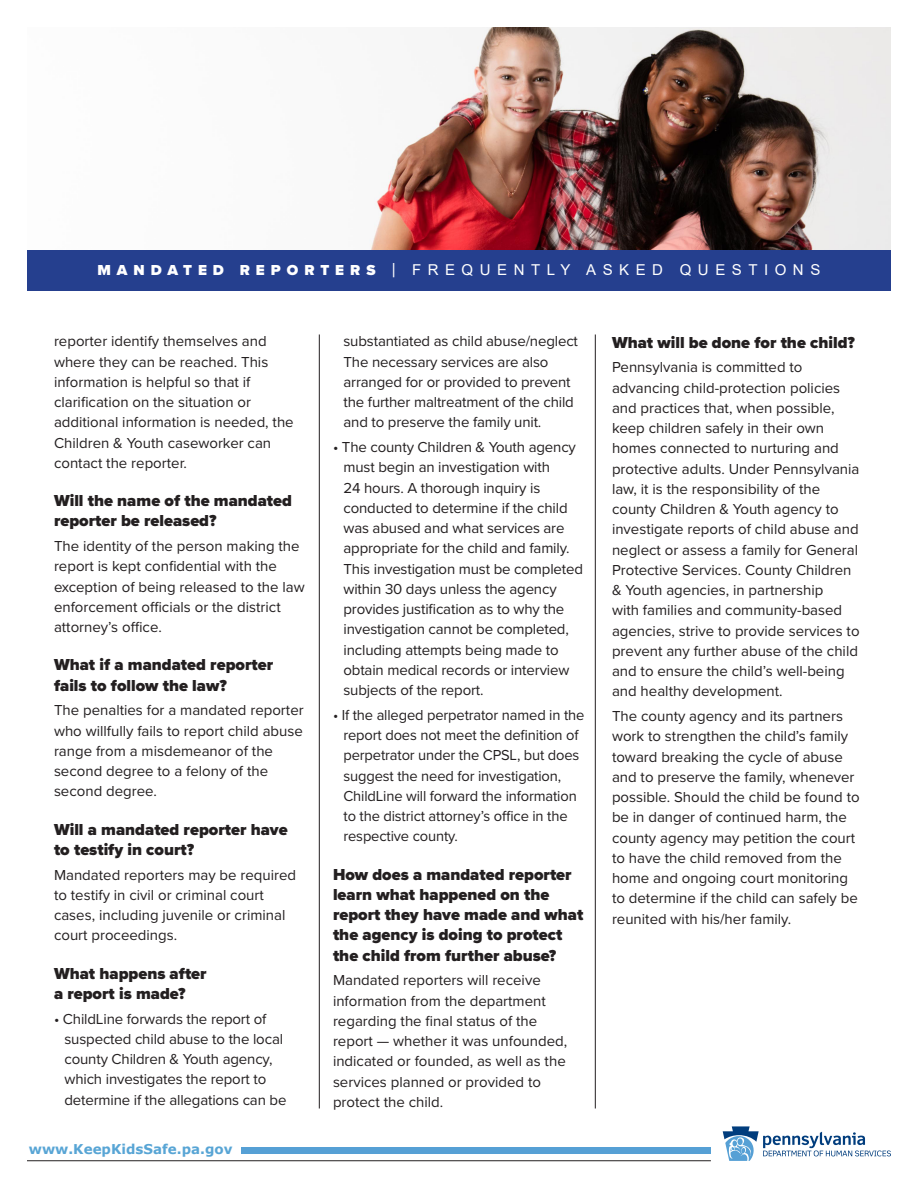
<style>
.page{position:relative;width:918px;height:1188px;background:#fff}
.page>*{position:absolute;margin:0;border:0;box-sizing:border-box;transform-origin:0 0}
.t1{font:900 16.5px/20.2px "Proxima Nova";color:#231f20}
.t2{font:15px/20.2px "Proxima Nova";color:#231f20}
.t3{font:15px "Arial";letter-spacing:.435em;color:#fff}
.t4{font:700 13.5px "Verdana";color:#58a5d5}
.s1{font-family:"Proxima Nova";font-weight:900}
</style>
<div class="page">
<img style="left:369px;top:27px;width:522px;height:223px">
<div style="left:27px;top:250px;width:864px;height:41px;background:#253f8e"></div>
<div style="left:241px;top:1148px;width:470px;height:6px;background:#56a0d5"></div>
<hr style="left:27px;top:1160px;width:684px;height:1px;background:#231f20">
<svg style="left:723px;top:1126px;width:168px;height:35px"></svg>
<div style="left:737px;top:1138px;width:6px;height:7px;background:#56a0d5;border-radius:50%"></div>
<hr style="left:319px;top:334px;width:1px;height:774px;background:#231f20">
<hr style="left:595px;top:334px;width:1px;height:774px;background:#231f20">
<p class="t3" style="left:97px;top:260px;width:724px"><span class="s1">MANDATED REPORTERS</span> | FREQUENTLY ASKED QUESTIONS</p>
<p class="t2" style="left:54px;top:331px;width:241px">reporter identify themselves and where they can be reached. This information is helpful so that if clarification on the situation or additional information is needed, the<br>Children &amp; Youth caseworker can contact the reporter.</p>
<p class="t1" style="left:54px;top:490px;width:240px">Will the name of the mandated reporter be released?</p>
<p class="t2" style="left:54px;top:535px;width:252px">The identity of the person making the report is kept confidential with the exception of being released to the law enforcement officials or the district attorney’s office.</p>
<p class="t1" style="left:54px;top:655px;width:221px">What if a mandated reporter fails to follow the law?</p>
<p class="t2" style="left:54px;top:700px;width:251px">The penalties for a mandated reporter who willfully fails to report child abuse range from a misdemeanor of the second degree to a felony of the second degree.</p>
<p class="t1" style="left:54px;top:819px;width:235px">Will a mandated reporter have to testify in court?</p>
<p class="t2" style="left:54px;top:864px;width:244px">Mandated reporters may be required to testify in civil or criminal court cases, including juvenile or criminal court proceedings.</p>
<p class="t1" style="left:54px;top:963px;width:154px">What happens after a report is made?</p>
<p class="t2" style="left:64px;top:1008px;width:223px;text-indent:-10px">• ChildLine forwards the report of suspected child abuse to the local county Children &amp; Youth agency, which investigates the report to determine if the allegations can be</p>
<p class="t4" style="left:29px;top:1140px;width:205px">www.KeepKidsSafe.pa.gov</p>
<p class="t2" style="left:344px;top:331px;width:236px">substantiated as child abuse/neglect The necessary services are also arranged for or provided to prevent the further maltreatment of the child and to preserve the family unit.</p>
<p class="t2" style="left:344px;top:436px;width:241px;text-indent:-10px">• The county Children &amp; Youth agency must begin an investigation with<br>24 hours. A thorough inquiry is conducted to determine if the child was abused and what services are appropriate for the child and family.<br>This investigation must be completed within 30 days unless the agency provides justification as to why the investigation cannot be completed, including attempts being made to obtain medical records or interview subjects of the report.</p>
<p class="t2" style="left:344px;top:704px;width:242px;text-indent:-10px">• If the alleged perpetrator named in the report does not meet the definition of perpetrator under the CPSL, but does suggest the need for investigation, ChildLine will forward the information to the district attorney’s office in the respective county.</p>
<p class="t1" style="left:333px;top:864px;width:252px">How does a mandated reporter learn what happened on the report they have made and what the agency is doing to protect the child from further abuse?</p>
<p class="t2" style="left:333px;top:970px;width:236px">Mandated reporters will receive information from the department regarding the final status of the report — whether it was unfounded, indicated or founded, as well as the services planned or provided to protect the child.</p>
<p class="t1" style="left:612px;top:332px;width:244px">What will be done for the child?</p>
<p class="t2" style="left:612px;top:357px;width:249px">Pennsylvania is committed to advancing child-protection policies and practices that, when possible, keep children safely in their own homes connected to nurturing and protective adults. Under Pennsylvania law, it is the responsibility of the county Children &amp; Youth agency to investigate reports of child abuse and neglect or assess a family for General Protective Services. County Children &amp; Youth agencies, in partnership<br>with families and community-based agencies, strive to provide services to prevent any further abuse of the child and to ensure the child’s well-being and healthy development.</p>
<p class="t2" style="left:612px;top:705px;width:249px">The county agency and its partners work to strengthen the child’s family toward breaking the cycle of abuse and to preserve the family, whenever possible. Should the child be found to be in danger of continued harm, the county agency may petition the court to have the child removed from the home and ongoing court monitoring to determine if the child can safely be reunited with his/her family.</p>
</div>
